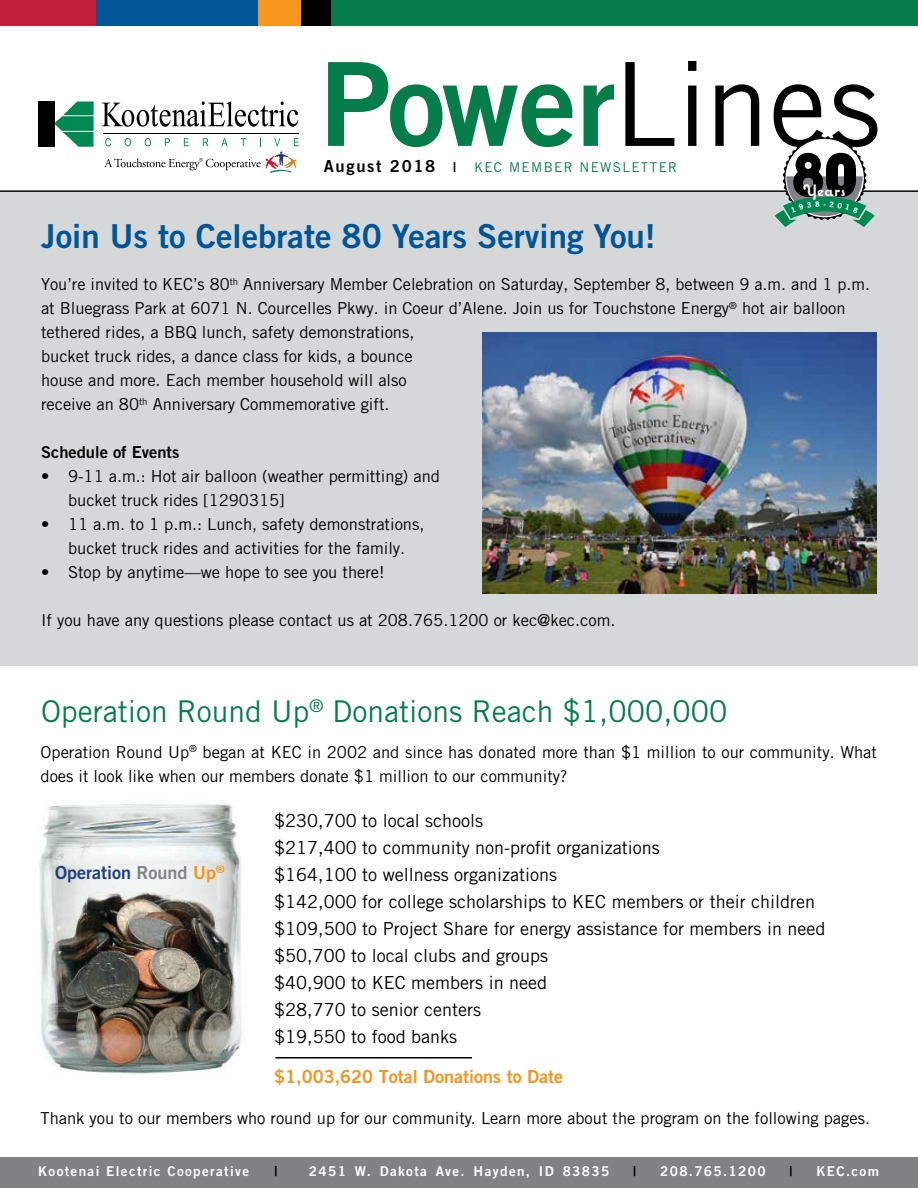
<style>
.page{position:relative;width:918px;height:1188px;background:#fff}
.page>*{position:absolute;margin:0;border:0;box-sizing:border-box;transform-origin:0 0}
.t1{font:116.1px "Trade Gothic LT Std Bd 2";letter-spacing:-.015em;color:#057d4a}
.t2{font:33px "Trade Gothic LT Std Bd 2";color:#005596}
.t3{font:30px "Trade Gothic LT Std";color:#057d4a}
.t4{font:18px/27px "Trade Gothic LT Std";color:#000}
.t5{font:18px "Trade Gothic LT Std Bd 2";color:#f7941e}
.t6{font:18px "Trade Gothic LT Std Bd 2";color:#223e7d}
.t7{font:16.5px/24px "Trade Gothic LT Std";color:#000}
.t8{font:16.5px "Trade Gothic LT Std Bd 2";color:#000}
.t9{font:16.5px "Trade Gothic LT Std Bd 2";letter-spacing:.1em;color:#000}
.t10{font:700 16.35px "Coquette";letter-spacing:.045em;color:#fff}
.t11{font:13.5px "Trade Gothic LT Std Bd 2";letter-spacing:.1em;color:#fff}
.t12{font:13.5px "Trade Gothic LT Std";letter-spacing:.1em;color:#057d4a}
.t13{font:13.5px "Trade Gothic LT Std Bd 2";color:#000}
.t14{font:700 7.05px "News Gothic Std";color:#fff}
.s1{font-family:"Trade Gothic LT Std";color:#000}
.s2{color:#808285}
.s3{color:#f7941e}
</style>
<div class="page">
<div style="left:0;top:192px;width:918px;height:473px;background:#d5d7d8"></div>
<svg style="left:55px;top:102px;width:39px;height:45px"></svg>
<svg style="left:102px;top:102px;width:196px;height:25px"></svg>
<hr style="left:103px;top:134px;width:195px;height:1px;background:#000">
<div style="left:39px;top:102px;width:16px;height:45px;background:#000"></div>
<svg style="left:104px;top:138px;width:195px;height:35px"></svg>
<hr style="left:0;top:190px;width:918px;height:2px;background:#000">
<div style="left:330px;top:0;width:588px;height:26px;background:#057d4a"></div>
<div style="left:0;top:0;width:96px;height:26px;background:#c01f3b"></div>
<div style="left:255px;top:0;width:47px;height:26px;background:#f8971d"></div>
<div style="left:96px;top:0;width:162px;height:26px;background:#005596"></div>
<div style="left:301px;top:0;width:30px;height:26px;background:#000"></div>
<div style="left:0;top:1158px;width:918px;height:30px;background:#808285"></div>
<img style="left:483px;top:332px;width:394px;height:262px">
<img style="left:39px;top:804px;width:203px;height:270px">
<hr style="left:275px;top:1057px;width:197px;height:2px;background:#000">
<svg style="left:775px;top:136px;width:100px;height:91px"></svg>
<h1 class="t1" style="left:320px;top:32px;width:562px">Power<span class="s1">Lines</span></h1>
<p class="t9" style="left:324px;top:156px;width:113px">August 2018</p>
<p class="t13" style="left:453px;top:159px;width:4px">|</p>
<p class="t12" style="left:474px;top:159px;width:205px">KEC MEMBER NEWSLETTER</p>
<p class="t14" style="left:823px;top:199px;width:4px">-</p>
<p class="t10" style="left:803px;top:180px;width:44px">Years</p>
<h2 class="t2" style="left:41px;top:215px;width:616px">Join Us to Celebrate 80 Years Serving You!</h2>
<p class="t7" style="left:41px;top:272px;width:831px">You’re invited to KEC’s 80<sup>th</sup> Anniversary Member Celebration on Saturday, September 8, between 9 a.m. and 1 p.m. at Bluegrass Park at 6071 N. Courcelles Pkwy. in Coeur d’Alene. Join us for Touchstone Energy<sup>®</sup> hot air balloon tethered rides, a BBQ lunch, safety demonstrations,<br>bucket truck rides, a dance class for kids, a bounce<br>house and more. Each member household will also<br>receive an 80<sup>th</sup> Anniversary Commemorative gift.</p>
<p class="t8" style="left:41px;top:442px;width:140px">Schedule of Events</p>
<p class="t7" style="left:68px;top:464px;width:374px;text-indent:-27px">• 9-11 a.m.: Hot air balloon (weather permitting) and bucket truck rides [1290315]</p>
<p class="t7" style="left:41px;top:512px;width:385px;text-align:center">• 11 a.m. to 1 p.m.: Lunch, safety demonstrations, bucket truck rides and activities for the family.</p>
<p class="t7" style="left:41px;top:560px;width:345px">• Stop by anytime—we hope to see you there!</p>
<p class="t7" style="left:41px;top:608px;width:576px">If you have any questions please contact us at 208.765.1200 or kec@kec.com.</p>
<h3 class="t3" style="left:41px;top:693px;width:688px">Operation Round Up<sup>®</sup> Donations Reach $1,000,000</h3>
<p class="t7" style="left:40px;top:740px;width:838px">Operation Round Up<sup>®</sup> began at KEC in 2002 and since has donated more than $1 million to our community. What does it look like when our members donate $1 million to our community?</p>
<p class="t6" style="left:55px;top:861px;width:171px">Operation <span class="s2">Round</span> <span class="s3">Up</span><sup>®</sup></p>
<p class="t4" style="left:274px;top:807px;width:553px">$230,700 to local schools<br>$217,400 to community non-profit organizations<br>$164,100 to wellness organizations<br>$142,000 for college scholarships to KEC members or their children $109,500 to Project Share for energy assistance for members in need $50,700 to local clubs and groups<br>$40,900 to KEC members in need<br>$28,770 to senior centers<br>$19,550 to food banks</p>
<p class="t5" style="left:274px;top:1066px;width:290px">$1,003,620 Total Donations to Date</p>
<p class="t7" style="left:40px;top:1106px;width:831px">Thank you to our members who round up for our community. Learn more about the program on the following pages.</p>
<p class="t11" style="left:38px;top:1162px;width:213px">Kootenai Electric Cooperative</p>
<p class="t13" style="left:275px;top:1162px;width:4px">|</p>
<p class="t11" style="left:309px;top:1162px;width:302px">2451 W. Dakota Ave. Hayden, ID 83835</p>
<p class="t13" style="left:633px;top:1162px;width:4px">|</p>
<p class="t11" style="left:660px;top:1162px;width:107px">208.765.1200</p>
<p class="t13" style="left:790px;top:1162px;width:4px">|</p>
<p class="t11" style="left:817px;top:1162px;width:64px">KEC.com</p>
</div>
